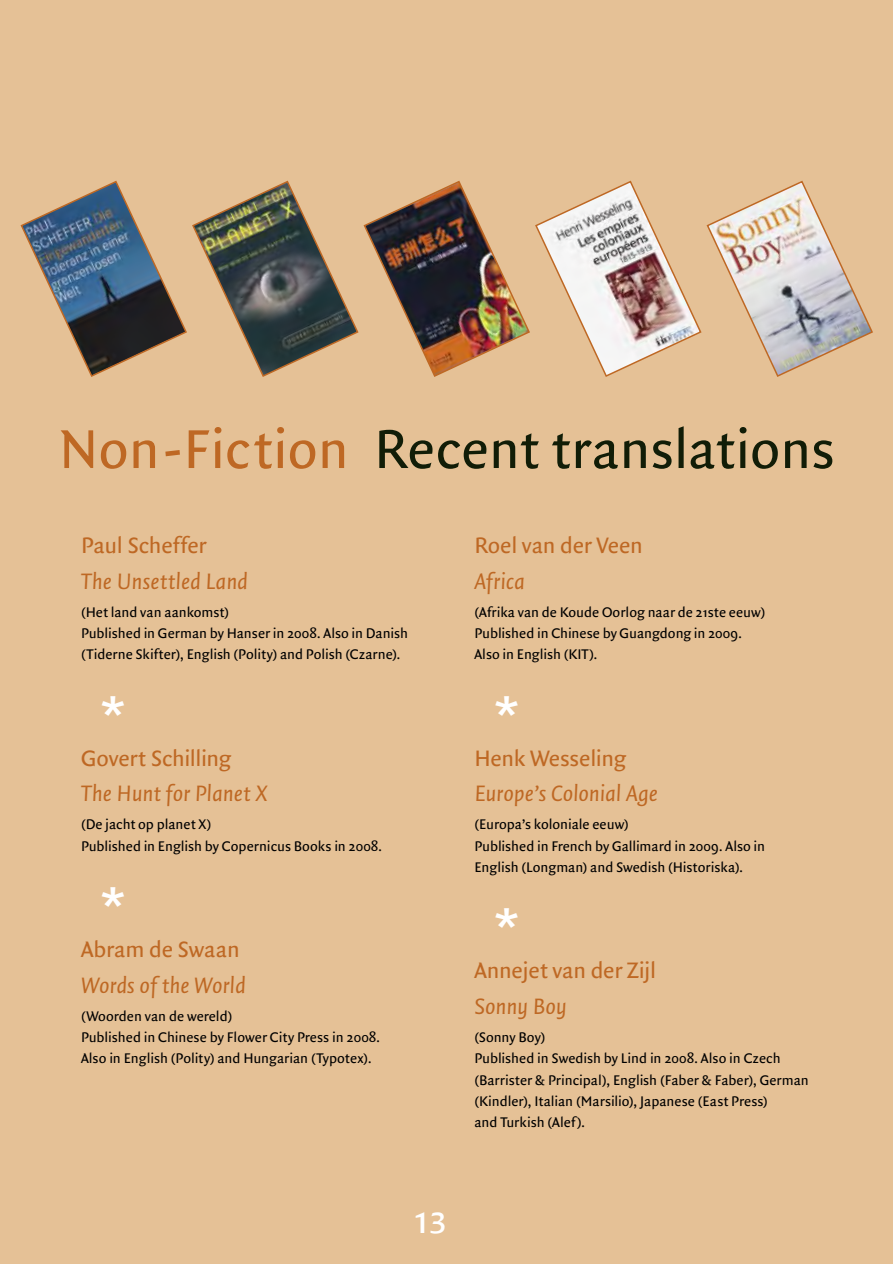
<style>
.page{position:relative;width:893px;height:1264px;background:#e5c196}
.page>*{position:absolute;margin:0;border:0;box-sizing:border-box;transform-origin:0 0}
.t1{font:58.65px "Quadraat Sans";color:#111d07}
.t2{font:700 45px "Quadraat Sans";color:#fff}
.t3{font:40.5px "Quadraat Sans Small Caps";color:#fff}
.t4{font:24px "Quadraat Sans";letter-spacing:-.015em;color:#be6824}
.t5{font:italic 24px "Quadraat Sans";letter-spacing:-.005em;color:#be6824}
.t6{font:15px/21.3px "Quadraat Sans";letter-spacing:-.005em;color:#000}
.s1{color:#be6824}
</style>
<div class="page">
<img style="left:20px;top:180px;width:853px;height:197px">
<h1 class="t1" style="left:59px;top:415px;width:778px"><span class="s1">Non-Fiction</span> Recent translations</h1>
<h3 class="t4" style="left:81px;top:532px;width:127px">Paul Scheffer</h3>
<h3 class="t5" style="left:81px;top:568px;width:168px">The Unsettled Land</h3>
<p class="t6" style="left:81px;top:602px;width:328px">(Het land van aankomst)<br>Published in German by Hanser in 2008. Also in Danish (Tiderne Skifter), English (Polity) and Polish (Czarne).</p>
<h2 class="t2" style="left:102px;top:688px;width:23px">*</h2>
<h3 class="t4" style="left:81px;top:744px;width:152px">Govert Schilling</h3>
<h3 class="t5" style="left:81px;top:781px;width:188px">The Hunt for Planet X</h3>
<p class="t6" style="left:81px;top:814px;width:303px">(De jacht op planet X)<br>Published in English by Copernicus Books in 2008.</p>
<h2 class="t2" style="left:102px;top:879px;width:23px">*</h2>
<h3 class="t4" style="left:81px;top:935px;width:160px">Abram de Swaan</h3>
<h3 class="t5" style="left:81px;top:972px;width:166px">Words of the World</h3>
<p class="t6" style="left:81px;top:1006px;width:301px">(Woorden van de wereld)<br>Published in Chinese by Flower City Press in 2008.<br>Also in English (Polity) and Hungarian (Typotex).</p>
<h3 class="t4" style="left:474px;top:532px;width:170px">Roel van der Veen</h3>
<h3 class="t5" style="left:474px;top:568px;width:52px">Africa</h3>
<p class="t6" style="left:474px;top:602px;width:292px">(Afrika van de Koude Oorlog naar de 21ste eeuw)<br>Published in Chinese by Guangdong in 2009.<br>Also in English (KIT).</p>
<h2 class="t2" style="left:496px;top:688px;width:23px">*</h2>
<h3 class="t4" style="left:474px;top:744px;width:153px">Henk Wesseling</h3>
<h3 class="t5" style="left:474px;top:781px;width:185px">Europe’s Colonial Age</h3>
<p class="t6" style="left:474px;top:814px;width:292px">(Europa’s koloniale eeuw)<br>Published in French by Gallimard in 2009. Also in<br>English (Longman) and Swedish (Historiska).</p>
<h2 class="t2" style="left:496px;top:900px;width:23px">*</h2>
<h3 class="t4" style="left:474px;top:957px;width:183px">Annejet van der Zijl</h3>
<h3 class="t5" style="left:474px;top:993px;width:94px">Sonny Boy</h3>
<p class="t6" style="left:474px;top:1027px;width:336px">(Sonny Boy)<br>Published in Swedish by Lind in 2008. Also in Czech (Barrister &amp; Principal), English (Faber &amp; Faber), German (Kindler), Italian (Marsilio), Japanese (East Press)<br>and Turkish (Alef).</p>
<h3 class="t3" style="left:411px;top:1197px;width:38px">13</h3>
</div>
